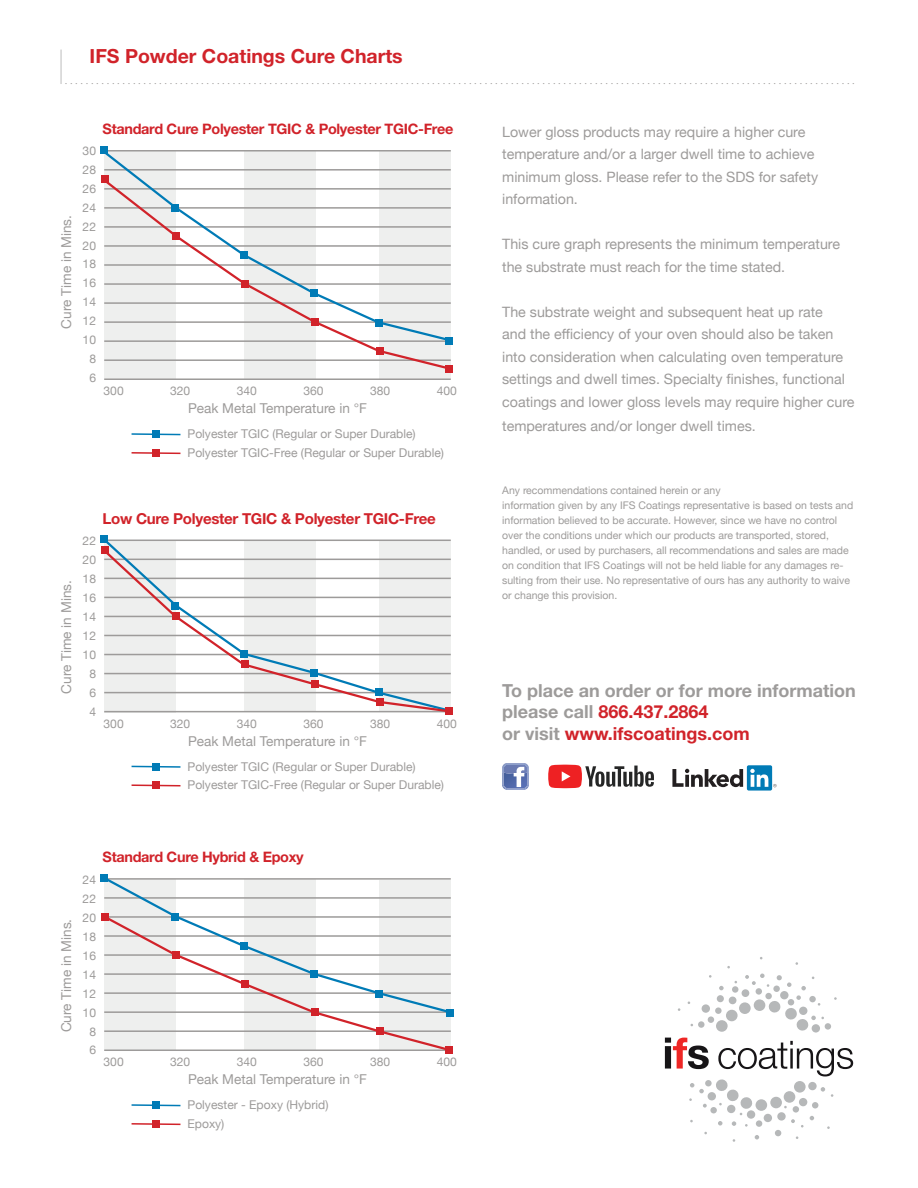
<style>
.page{position:relative;width:918px;height:1188px;background:#fff}
.page>*{position:absolute;margin:0;border:0;box-sizing:border-box;transform-origin:0 0}
.t1{font:700 19.5px "Helvetica Neue";color:#d1232a}
.t2{font:700 18px/21.6px "Helvetica Neue";color:#9d9b9a}
.t3{font:700 15.15px "Helvetica Neue";letter-spacing:-.02em;color:#d1232a}
.t4{font:700 14.4px "Helvetica Neue";letter-spacing:-.02em;color:#d1232a}
.t5{font:14.25px/22.5px "Helvetica Neue";color:#9d9b9a}
.t6{font:13.65px "Helvetica Neue";color:#9d9b9a}
.t7{font:12.15px/18.9px "Helvetica Neue";color:#9d9b9a;text-align:center}
.t8{font:10.5px/15px "Helvetica Neue";color:#9d9b9a}
.t9{font:10.5px "Adobe Garamond Pro";color:#9d9b9a}
.s1{color:#d1232a}
</style>
<div class="page">
<hr style="left:61px;top:50px;width:1px;height:34px;background:#bdbcbc">
<div style="left:244px;top:151px;width:72px;height:228px;background:#eeefee"></div>
<div style="left:379px;top:150px;width:72px;height:229px;background:#eeefee"></div>
<div style="left:104px;top:151px;width:72px;height:229px;background:#eeefee"></div>
<hr style="left:104px;top:378px;width:347px;height:2px;background:#9d9b9a">
<svg style="left:104px;top:343px;width:349px;height:29px"></svg>
<div style="left:376px;top:348px;width:8px;height:7px;background:#d1232a"></div>
<div style="left:446px;top:366px;width:7px;height:7px;background:#d1232a"></div>
<svg style="left:101px;top:150px;width:350px;height:193px"></svg>
<div style="left:100px;top:147px;width:8px;height:7px;background:#007bb6"></div>
<div style="left:172px;top:204px;width:7px;height:8px;background:#007bb6"></div>
<div style="left:241px;top:252px;width:7px;height:7px;background:#007bb6"></div>
<div style="left:311px;top:290px;width:7px;height:7px;background:#007bb6"></div>
<div style="left:375px;top:319px;width:8px;height:8px;background:#007bb6"></div>
<div style="left:445px;top:337px;width:8px;height:8px;background:#007bb6"></div>
<div style="left:152px;top:430px;width:8px;height:8px;background:#007bb6"></div>
<svg style="left:131px;top:433px;width:50px;height:3px"></svg>
<div style="left:152px;top:449px;width:8px;height:8px;background:#d1232a"></div>
<svg style="left:131px;top:452px;width:50px;height:3px"></svg>
<div style="left:152px;top:763px;width:8px;height:8px;background:#007bb6"></div>
<svg style="left:131px;top:765px;width:50px;height:3px"></svg>
<div style="left:152px;top:782px;width:8px;height:7px;background:#d1232a"></div>
<svg style="left:131px;top:784px;width:50px;height:3px"></svg>
<svg style="left:104px;top:539px;width:347px;height:8px"></svg>
<div style="left:100px;top:536px;width:8px;height:7px;background:#007bb6"></div>
<svg style="left:104px;top:547px;width:347px;height:167px"></svg>
<div style="left:101px;top:546px;width:7px;height:8px;background:#d1232a"></div>
<div style="left:172px;top:612px;width:8px;height:8px;background:#d1232a"></div>
<div style="left:241px;top:660px;width:8px;height:8px;background:#d1232a"></div>
<div style="left:311px;top:680px;width:8px;height:8px;background:#d1232a"></div>
<div style="left:376px;top:698px;width:8px;height:8px;background:#d1232a"></div>
<div style="left:446px;top:707px;width:7px;height:8px;background:#d1232a"></div>
<div style="left:152px;top:1101px;width:8px;height:8px;background:#007bb6"></div>
<svg style="left:131px;top:1104px;width:50px;height:3px"></svg>
<div style="left:152px;top:1120px;width:8px;height:8px;background:#d1232a"></div>
<svg style="left:131px;top:1123px;width:50px;height:3px"></svg>
<svg style="left:101px;top:878px;width:350px;height:43px"></svg>
<div style="left:100px;top:874px;width:8px;height:8px;background:#007bb6"></div>
<div style="left:172px;top:913px;width:7px;height:7px;background:#007bb6"></div>
<svg style="left:102px;top:914px;width:349px;height:139px"></svg>
<div style="left:101px;top:913px;width:7px;height:7px;background:#d1232a"></div>
<div style="left:172px;top:951px;width:8px;height:8px;background:#d1232a"></div>
<div style="left:241px;top:980px;width:8px;height:7px;background:#d1232a"></div>
<div style="left:311px;top:1008px;width:8px;height:8px;background:#d1232a"></div>
<div style="left:376px;top:1027px;width:8px;height:8px;background:#d1232a"></div>
<div style="left:446px;top:1046px;width:7px;height:7px;background:#d1232a"></div>
<div style="left:447px;top:1009px;width:7px;height:7px;background:#007bb6"></div>
<div style="left:716px;top:1020px;width:12px;height:12px;background:#b6b8b9;border-radius:50%"></div>
<div style="left:726px;top:1010px;width:12px;height:11px;background:#b6b8b9;border-radius:50%"></div>
<div style="left:739px;top:1002px;width:12px;height:12px;background:#b6b8b9;border-radius:50%"></div>
<div style="left:708px;top:1016px;width:6px;height:7px;background:#b6b8b9;border-radius:50%"></div>
<div style="left:732px;top:986px;width:7px;height:7px;background:#b6b8b9;border-radius:50%"></div>
<div style="left:710px;top:1107px;width:7px;height:7px;background:#b6b8b9;border-radius:50%"></div>
<div style="left:825px;top:1023px;width:6px;height:7px;background:#b6b8b9;border-radius:50%"></div>
<div style="left:729px;top:996px;width:8px;height:8px;background:#b6b8b9;border-radius:50%"></div>
<div style="left:701px;top:1004px;width:9px;height:9px;background:#b6b8b9;border-radius:50%"></div>
<div style="left:741px;top:989px;width:8px;height:8px;background:#b6b8b9;border-radius:50%"></div>
<div style="left:717px;top:995px;width:7px;height:7px;background:#b6b8b9;border-radius:50%"></div>
<div style="left:708px;top:1092px;width:8px;height:9px;background:#b6b8b9;border-radius:50%"></div>
<div style="left:715px;top:1007px;width:7px;height:7px;background:#b6b8b9;border-radius:50%"></div>
<div style="left:698px;top:1021px;width:7px;height:7px;background:#b6b8b9;border-radius:50%"></div>
<div style="left:705px;top:1080px;width:7px;height:7px;background:#b6b8b9;border-radius:50%"></div>
<svg style="left:719px;top:986px;width:5px;height:4px"></svg>
<svg style="left:745px;top:973px;width:79px;height:58px"></svg>
<svg style="left:689px;top:1083px;width:18px;height:25px"></svg>
<svg style="left:665px;top:1038px;width:44px;height:31px"></svg>
<svg style="left:715px;top:1041px;width:138px;height:101px"></svg>
<svg style="left:548px;top:765px;width:106px;height:23px"></svg>
<svg style="left:672px;top:769px;width:71px;height:18px"></svg>
<div style="left:747px;top:765px;width:25px;height:26px;background:#007bb6;border-radius:2px"></div>
<svg style="left:750px;top:769px;width:27px;height:18px"></svg>
<svg style="left:502px;top:763px;width:27px;height:27px"></svg>
<h1 class="t1" style="left:90px;top:44px;width:315px">IFS Powder Coatings Cure Charts</h1>
<p class="t9" style="left:65px;top:75px;width:792px">. . . . . . . . . . . . . . . . . . . . . . . . . . . . . . . . . . . . . . . . . . . . . . . . . . . . . . . . . . . . . . . . . . . . . . . . . . . . . . . . . . . . . . . . . . . . . . . . . . . . . . . . . . . . . . . . . . . . . . . . . . . . . . . . . . . . . . . . . . . . . . . . . . . . . . .</p>
<p class="t4" style="left:103px;top:120px;width:352px">Standard Cure Polyester TGIC &amp; Polyester TGIC-Free</p>
<p class="t5" style="left:502px;top:121px;width:317px">Lower gloss products may require a higher cure temperature and/or a larger dwell time to achieve minimum gloss. Please refer to the SDS for safety information.</p>
<p class="t5" style="left:502px;top:234px;width:339px">This cure graph represents the minimum temperature the substrate must reach for the time stated.</p>
<p class="t5" style="left:502px;top:301px;width:354px">The substrate weight and subsequent heat up rate<br>and the efficiency of your oven should also be taken into consideration when calculating oven temperature settings and dwell times. Specialty finishes, functional coatings and lower gloss levels may require higher cure</p>
<p class="t5" style="left:502px;top:415px;width:255px">temperatures and/or longer dwell times.</p>
<p class="t7" style="left:83px;top:142px;width:15px">30<br>28<br>26<br>24<br>22<br>20<br>18<br>16<br>14<br>12<br>10<br>8<br>6</p>
<p class="t6" style="left:57px;top:329px;width:115px;rotate:-90deg">Cure Time in Mins.</p>
<p class="t7" style="left:104px;top:382px;width:22px">300</p>
<p class="t7" style="left:170px;top:382px;width:22px">320</p>
<p class="t7" style="left:237px;top:382px;width:22px">340</p>
<p class="t7" style="left:303px;top:382px;width:22px">360</p>
<p class="t7" style="left:370px;top:382px;width:22px">380</p>
<p class="t7" style="left:437px;top:382px;width:22px">400</p>
<p class="t6" style="left:188px;top:399px;width:180px">Peak Metal Temperature in °F</p>
<p class="t7" style="left:188px;top:425px;width:258px;text-align:left">Polyester TGIC (Regular or Super Durable)<br>Polyester TGIC-Free (Regular or Super Durable)</p>
<p class="t6" style="left:57px;top:694px;width:115px;rotate:-90deg">Cure Time in Mins.</p>
<p class="t7" style="left:83px;top:532px;width:15px">22<br>20<br>18<br>16<br>14<br>12<br>10<br>8<br>6<br>4</p>
<p class="t3" style="left:103px;top:509px;width:335px">Low Cure Polyester TGIC &amp; Polyester TGIC-Free</p>
<p class="t7" style="left:104px;top:715px;width:22px">300</p>
<p class="t7" style="left:170px;top:715px;width:22px">320</p>
<p class="t7" style="left:237px;top:715px;width:22px">340</p>
<p class="t7" style="left:303px;top:715px;width:22px">360</p>
<p class="t7" style="left:370px;top:715px;width:22px">380</p>
<p class="t7" style="left:437px;top:715px;width:22px">400</p>
<p class="t6" style="left:188px;top:731px;width:180px">Peak Metal Temperature in °F</p>
<p class="t7" style="left:188px;top:758px;width:258px;text-align:left">Polyester TGIC (Regular or Super Durable)<br>Polyester TGIC-Free (Regular or Super Durable)</p>
<p class="t6" style="left:57px;top:1032px;width:115px;rotate:-90deg">Cure Time in Mins.</p>
<p class="t4" style="left:103px;top:848px;width:203px">Standard Cure Hybrid &amp; Epoxy</p>
<p class="t7" style="left:83px;top:871px;width:15px">24<br>22<br>20<br>18<br>16<br>14<br>12<br>10<br>8<br>6</p>
<p class="t7" style="left:104px;top:1053px;width:22px">300</p>
<p class="t7" style="left:170px;top:1053px;width:22px">320</p>
<p class="t7" style="left:237px;top:1053px;width:22px">340</p>
<p class="t7" style="left:303px;top:1053px;width:22px">360</p>
<p class="t7" style="left:370px;top:1053px;width:22px">380</p>
<p class="t7" style="left:437px;top:1053px;width:22px">400</p>
<p class="t6" style="left:188px;top:1070px;width:180px">Peak Metal Temperature in °F</p>
<p class="t7" style="left:188px;top:1096px;width:142px;text-align:left">Polyester - Epoxy (Hybrid)<br>Epoxy)</p>
<p class="t8" style="left:502px;top:483px;width:353px">Any recommendations contained herein or any<br>information given by any IFS Coatings representative is based on tests and information believed to be accurate. However, since we have no control over the conditions under which our products are transported, stored, handled, or used by purchasers, all recommendations and sales are made on condition that IFS Coatings will not be held liable for any damages re&shy;sulting from their use. No representative of ours has any authority to waive or change this provision.</p>
<p class="t2" style="left:502px;top:679px;width:355px">To place an order or for more information please call <span class="s1">866.437.2864<br></span>or visit <span class="s1">www.ifscoatings.com</span></p>
</div>
